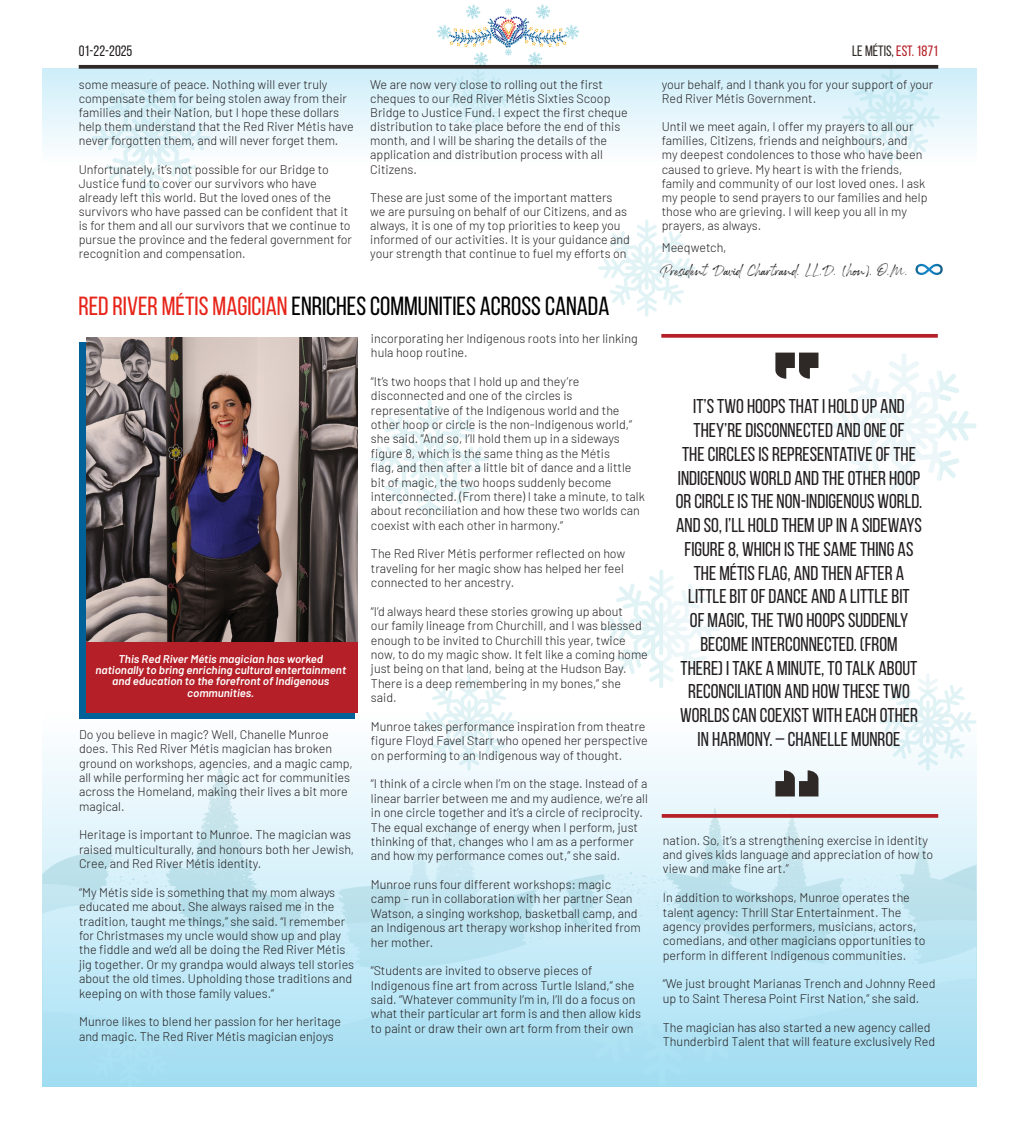
<style>
.page{position:relative;width:1017px;height:1125px;background:#fff}
.page>*{position:absolute;margin:0;border:0;box-sizing:border-box;transform-origin:0 0}
.H1_Bebas_Neue{font:26.25px "Bebas Neue";color:#000}
.Pull_Quote_Bebas_Neue{font:20px/23.8px "Bebas Neue";color:#231f20;text-align:center}
.Signature{font:16.25px "Rockness";color:#231f20}
.H3_Bebas_Neue_Left_Just{font:15px "Bebas Neue";color:#2e2926}
.H3_Bebas_Neue_Right_Just{font:15px "Bebas Neue";color:#231f20}
.B1_Barlow_Light_Black{font:300 12.5px/14.4px "Barlow";color:#231f20}
.B2_Barlow_Light_White_Photo_cap{font:italic 600 11.25px/11.2px "Barlow";color:#fff;text-align:center}
.s1{color:#b51f27}
.s2{color:#e72419}
</style>
<div class="page">
<div style="left:42px;top:69px;width:935px;height:97px;background:linear-gradient(to bottom,#ceeef9,#fefefe)"></div>
<svg style="left:940px;top:371px;width:37px;height:110px"></svg>
<svg style="left:370px;top:400px;width:119px;height:118px"></svg>
<svg style="left:92px;top:79px;width:119px;height:118px"></svg>
<svg style="left:598px;top:219px;width:97px;height:98px"></svg>
<svg style="left:843px;top:69px;width:97px;height:97px"></svg>
<svg style="left:536px;top:4px;width:15px;height:15px"></svg>
<svg style="left:466px;top:4px;width:15px;height:15px"></svg>
<svg style="left:505px;top:8px;width:7px;height:8px"></svg>
<svg style="left:437px;top:25px;width:142px;height:107px"></svg>
<img style="left:489px;top:16px;width:38px;height:6px">
<svg style="left:42px;top:711px;width:935px;height:376px"></svg>
<svg style="left:79px;top:65px;width:859px;height:4px;background:#393735"></svg>
<div style="left:79px;top:342px;width:275px;height:377px;background:#006198"></div>
<div style="left:86px;top:640px;width:271px;height:73px;background:#b51f27"></div>
<img style="left:86px;top:337px;width:271px;height:304px">
<svg style="left:916px;top:264px;width:27px;height:11px"></svg>
<svg style="left:661px;top:334px;width:277px;height:4px"></svg>
<svg style="left:397px;top:569px;width:580px;height:516px"></svg>
<svg style="left:775px;top:353px;width:43px;height:26px"></svg>
<p class="H3_Bebas_Neue_Right_Just" style="left:79px;top:43px;width:55px">01-22-2025</p>
<p class="H3_Bebas_Neue_Left_Just" style="left:852px;top:43px;width:87px">LE MÉTIS, <span class="s1">EST. 1871</span></p>
<p class="B1_Barlow_Light_Black" style="left:79px;top:76px;width:276px">some measure of peace. Nothing will ever truly compensate them for being stolen away from their families and their Nation, but I hope these dollars help them understand that the Red River Métis have never forgotten them, and will never forget them.</p>
<p class="B1_Barlow_Light_Black" style="left:79px;top:161px;width:275px">Unfortunately, it’s not possible for our Bridge to Justice fund to cover our survivors who have already left this world. But the loved ones of the survivors who have passed can be confident that it is for them and all our survivors that we continue to pursue the province and the federal government for recognition and compensation.</p>
<p class="B1_Barlow_Light_Black" style="left:370px;top:76px;width:259px">We are now very close to rolling out the first cheques to our Red River Métis Sixties Scoop Bridge to Justice Fund. I expect the first cheque distribution to take place before the end of this month, and I will be sharing the details of the application and distribution process with all Citizens.</p>
<p class="B1_Barlow_Light_Black" style="left:370px;top:189px;width:261px">These are just some of the important matters we are pursuing on behalf of our Citizens, and as always, it is one of my top priorities to keep you informed of our activities. It is your guidance and your strength that continue to fuel my efforts on</p>
<p class="H1_Bebas_Neue" style="left:78px;top:292px;width:533px"><span class="s2">RED RIVER MÉTIS MAGICIAN</span> ENRICHES COMMUNITIES ACROSS CANADA</p>
<p class="B2_Barlow_Light_White_Photo_cap" style="left:95px;top:652px;width:252px">This Red River Métis magician has worked nationally to bring enriching cultural entertainment and education to the forefront of Indigenous communities.</p>
<p class="B1_Barlow_Light_Black" style="left:79px;top:726px;width:275px">Do you believe in magic? Well, Chanelle Munroe does. This Red River Métis magician has broken ground on workshops, agencies, and a magic camp, all while performing her magic act for communities across the Homeland, making their lives a bit more magical.</p>
<p class="B1_Barlow_Light_Black" style="left:79px;top:827px;width:276px">Heritage is important to Munroe. The magician was raised multiculturally, and honours both her Jewish,<br>Cree, and Red River Métis identity.</p>
<p class="B1_Barlow_Light_Black" style="left:79px;top:884px;width:277px">“My Métis side is something that my mom always educated me about. She always raised me in the tradition, taught me things,” she said. “I remember for Christmases my uncle would show up and play the fiddle and we’d all be doing the Red River Métis jig together. Or my grandpa would always tell stories about the old times. Upholding those traditions and keeping on with those family values.”</p>
<p class="B1_Barlow_Light_Black" style="left:79px;top:1014px;width:264px">Munroe likes to blend her passion for her heritage and magic. The Red River Métis magician enjoys</p>
<p class="B1_Barlow_Light_Black" style="left:371px;top:330px;width:268px">incorporating her Indigenous roots into her linking hula hoop routine.</p>
<p class="B1_Barlow_Light_Black" style="left:371px;top:373px;width:275px">“It’s two hoops that I hold up and they’re disconnected and one of the circles is representative of the Indigenous world and the other hoop or circle is the non-Indigenous world,” she said. “And so, I’ll hold them up in a sideways figure 8, which is the same thing as the Métis<br>flag, and then after a little bit of dance and a little bit of magic, the two hoops suddenly become interconnected. (From there) I take a minute, to talk about reconciliation and how these two worlds can coexist with each other in harmony.”</p>
<p class="B1_Barlow_Light_Black" style="left:371px;top:546px;width:256px;text-align:justify">The Red River Métis performer reflected on how traveling for her magic show has helped her feel connected to her ancestry.</p>
<p class="B1_Barlow_Light_Black" style="left:371px;top:603px;width:278px">“I’d always heard these stories growing up about<br>our family lineage from Churchill, and I was blessed enough to be invited to Churchill this year, twice now, to do my magic show. It felt like a coming home just being on that land, being at the Hudson Bay.<br>There is a deep remembering in my bones,” she said.</p>
<p class="B1_Barlow_Light_Black" style="left:371px;top:718px;width:278px">Munroe takes performance inspiration from theatre figure Floyd Favel Starr who opened her perspective on performing to an Indigenous way of thought.</p>
<p class="B1_Barlow_Light_Black" style="left:371px;top:776px;width:278px">“I think of a circle when I’m on the stage. Instead of a linear barrier between me and my audience, we’re all in one circle together and it’s a circle of reciprocity.<br>The equal exchange of energy when I perform, just thinking of that, changes who I am as a performer and how my performance comes out,” she said.</p>
<p class="B1_Barlow_Light_Black" style="left:371px;top:876px;width:272px">Munroe runs four different workshops: magic camp – run in collaboration with her partner Sean Watson, a singing workshop, basketball camp, and an Indigenous art therapy workshop inherited from her mother.</p>
<p class="B1_Barlow_Light_Black" style="left:371px;top:963px;width:271px">“Students are invited to observe pieces of Indigenous fine art from across Turtle Island,” she said. “Whatever community I’m in, I’ll do a focus on what their particular art form is and then allow kids to paint or draw their own art form from their own</p>
<p class="B1_Barlow_Light_Black" style="left:662px;top:76px;width:273px">your behalf, and I thank you for your support of your<br>Red River Métis Government.</p>
<p class="B1_Barlow_Light_Black" style="left:662px;top:119px;width:267px">Until we meet again, I offer my prayers to all our families, Citizens, friends and neighbours, and<br>my deepest condolences to those who have been caused to grieve. My heart is with the friends, family and community of our lost loved ones. I ask my people to send prayers to our families and help those who are grieving. I will keep you all in my prayers, as always.</p>
<p class="B1_Barlow_Light_Black" style="left:662px;top:239px;width:66px">Meeqwetch,</p>
<p class="Signature" style="left:660px;top:260px;width:249px">President David Chartrand, LL.D. (hon), O.M.</p>
<p class="Pull_Quote_Bebas_Neue" style="left:676px;top:395px;width:248px">IT’S TWO HOOPS THAT I HOLD UP AND THEY’RE DISCONNECTED AND ONE OF<br>THE CIRCLES IS REPRESENTATIVE OF THE INDIGENOUS WORLD AND THE OTHER HOOP OR CIRCLE IS THE NON-INDIGENOUS WORLD.<br>AND SO, I’LL HOLD THEM UP IN A SIDEWAYS FIGURE 8, WHICH IS THE SAME THING AS THE MÉTIS FLAG, AND THEN AFTER A LITTLE BIT OF DANCE AND A LITTLE BIT<br>OF MAGIC, THE TWO HOOPS SUDDENLY BECOME INTERCONNECTED. (FROM<br>THERE) I TAKE A MINUTE, TO TALK ABOUT RECONCILIATION AND HOW THESE TWO WORLDS CAN COEXIST WITH EACH OTHER IN HARMONY. – CHANELLE MUNROE</p>
<p class="B1_Barlow_Light_Black" style="left:663px;top:832px;width:272px">nation. So, it’s a strengthening exercise in identity and gives kids language and appreciation of how to view and make fine art.”</p>
<p class="B1_Barlow_Light_Black" style="left:663px;top:890px;width:264px">In addition to workshops, Munroe operates the talent agency: Thrill Star Entertainment. The agency provides performers, musicians, actors, comedians, and other magicians opportunities to perform in different Indigenous communities.</p>
<p class="B1_Barlow_Light_Black" style="left:663px;top:976px;width:274px">“We just brought Marianas Trench and Johnny Reed up to Saint Theresa Point First Nation,” she said.</p>
<p class="B1_Barlow_Light_Black" style="left:663px;top:1019px;width:274px">The magician has also started a new agency called<br>Thunderbird Talent that will feature exclusively Red</p>
</div>
